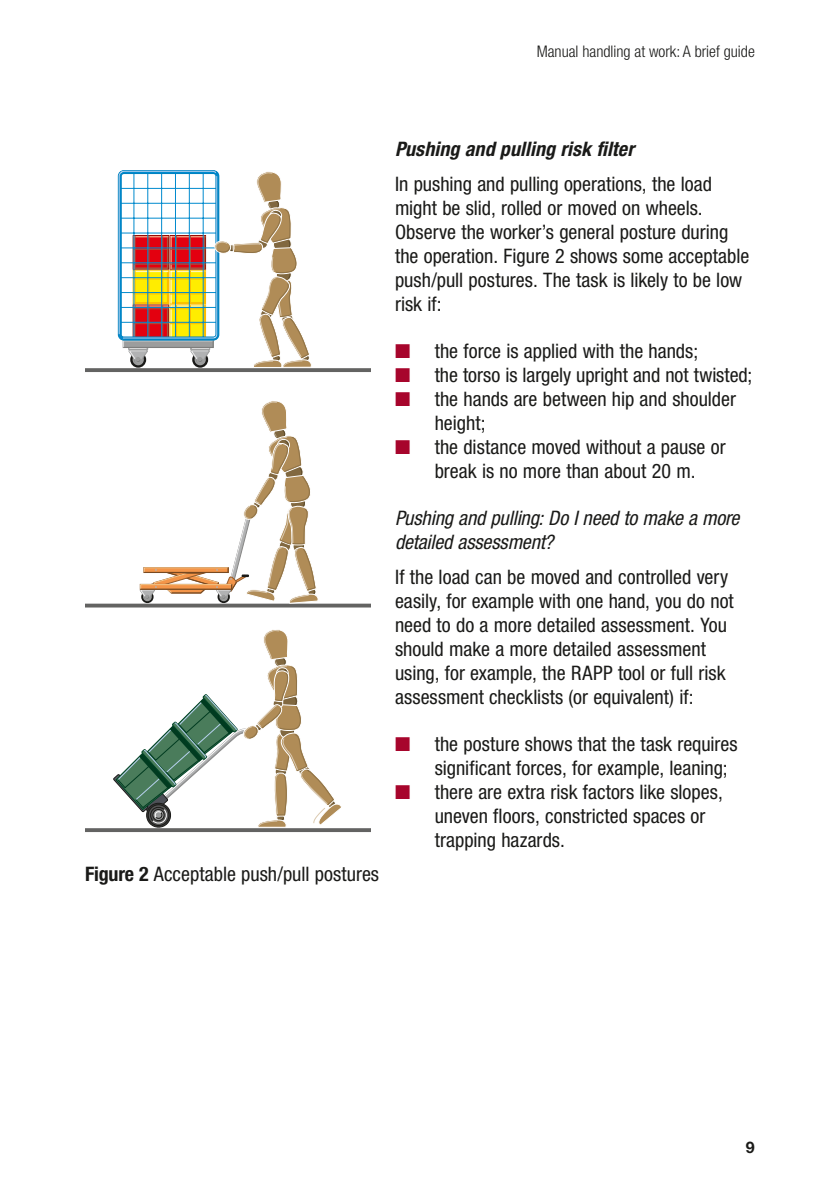
<style>
.page{position:relative;width:840px;height:1191px;background:#fff}
.page>*{position:absolute;margin:0;border:0;box-sizing:border-box;transform-origin:0 0}
.P__bodytext__INDENTE{font:condensed 20px/24px "Helvetica Neue LT Std";color:#1a1a18}
.H4__D_head{font:italic condensed 20px/24px "Helvetica Neue LT Std";letter-spacing:-.005em;color:#1a1a18}
.H3__C_head{font:italic 700 condensed 20px "Helvetica Neue LT Std";letter-spacing:.005em;color:#1a1a18}
.t1{font:300 condensed 16px "Helvetica Neue LT Std";color:#1a1a18}
.t2{font:700 16px "Helvetica Neue LT Std";color:#1a1a18}
.s1{font-weight:700}
.s2{color:#a7052c}
</style>
<div class="page">
<svg style="left:85px;top:368px;width:286px;height:4px"></svg>
<svg style="left:117px;top:170px;width:194px;height:198px"></svg>
<hr style="left:85px;top:603px;width:286px;height:4px;background:#636362">
<svg style="left:139px;top:401px;width:180px;height:203px"></svg>
<svg style="left:113px;top:629px;width:228px;height:199px"></svg>
<svg style="left:85px;top:828px;width:286px;height:4px"></svg>
<p class="t1" style="left:536px;top:42px;width:219px">Manual handling at work: A brief guide</p>
<p class="P__bodytext__INDENTE" style="left:85px;top:861px;width:295px"><span class="s1">Figure 2</span> Acceptable push/pull postures</p>
<p class="H3__C_head" style="left:395px;top:137px;width:240px">Pushing and pulling risk filter</p>
<p class="P__bodytext__INDENTE" style="left:395px;top:172px;width:355px">In pushing and pulling operations, the load might be slid, rolled or moved on wheels.<br>Observe the worker’s general posture during the operation. Figure 2 shows some acceptable push/pull postures. The task is likely to be low risk if:</p>
<p class="P__bodytext__INDENTE" style="left:395px;top:339px;width:304px"><span class="s2">■</span> the force is applied with the hands;</p>
<p class="P__bodytext__INDENTE" style="left:395px;top:363px;width:358px"><span class="s2">■</span> the torso is largely upright and not twisted;</p>
<p class="P__bodytext__INDENTE" style="left:434px;top:387px;width:302px;text-indent:-40px"><span class="s2">■</span> the hands are between hip and shoulder height;</p>
<p class="P__bodytext__INDENTE" style="left:395px;top:435px;width:332px;text-align:center"><span class="s2">■</span> the distance moved without a pause or break is no more than about 20 m.</p>
<p class="H4__D_head" style="left:395px;top:506px;width:345px">Pushing and pulling: Do I need to make a more detailed assessment?</p>
<p class="P__bodytext__INDENTE" style="left:395px;top:565px;width:340px">If the load can be moved and controlled very easily, for example with one hand, you do not need to do a more detailed assessment. You should make a more detailed assessment using, for example, the RAPP tool or full risk assessment checklists (or equivalent) if:</p>
<p class="P__bodytext__INDENTE" style="left:434px;top:732px;width:304px;text-indent:-40px"><span class="s2">■</span> the posture shows that the task requires significant forces, for example, leaning;</p>
<p class="P__bodytext__INDENTE" style="left:434px;top:780px;width:289px;text-indent:-40px"><span class="s2">■</span> there are extra risk factors like slopes, uneven floors, constricted spaces or trapping hazards.</p>
<p class="t2" style="left:745px;top:1137px;width:10px">9</p>
</div>
